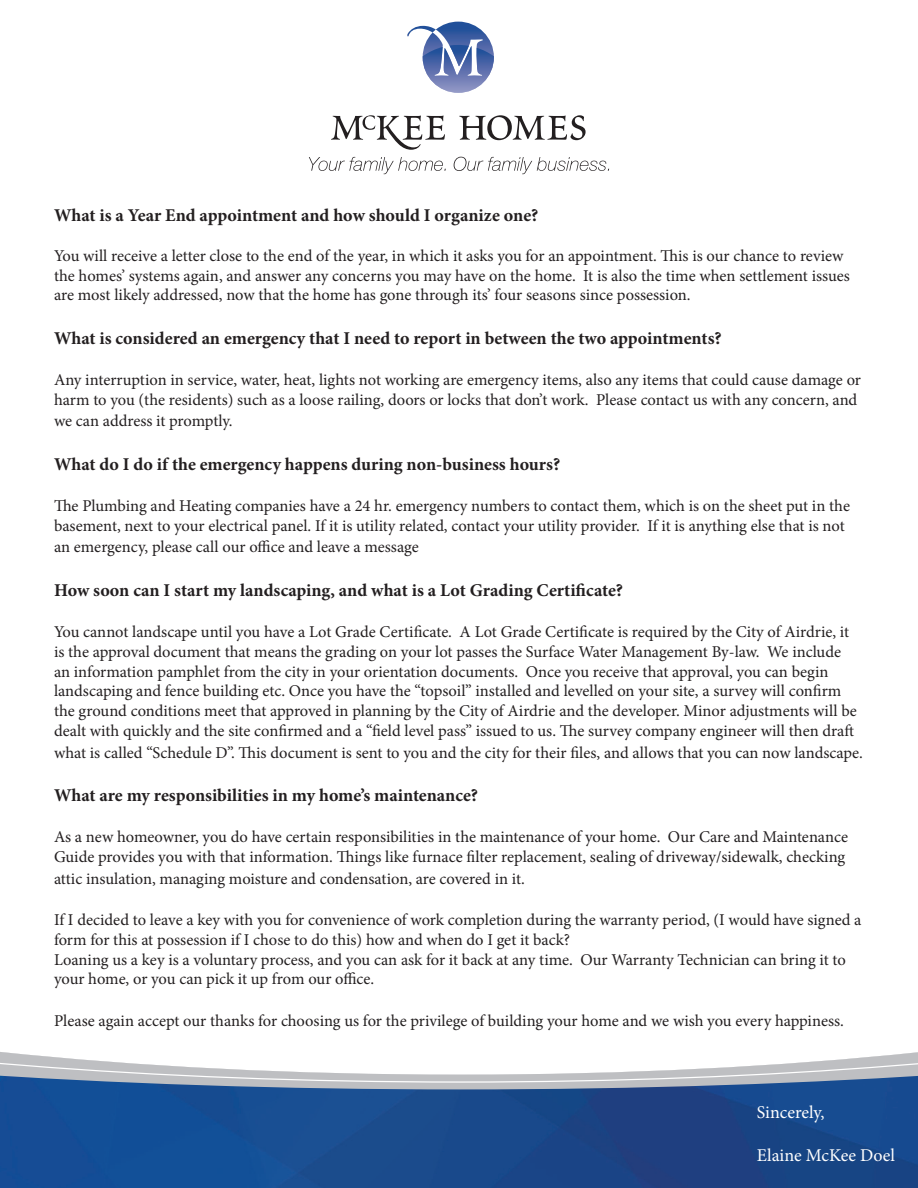
<style>
.page{position:relative;width:918px;height:1188px;background:#fff}
.page>*{position:absolute;margin:0;border:0;box-sizing:border-box;transform-origin:0 0}
.t1{font:700 18px "Minion Pro";color:#231f20}
.t2{font:18px "Minion Pro";color:#fff}
.t3{font:16.5px/19.8px "Minion Pro";letter-spacing:-.005em;color:#231f20}
</style>
<div class="page">
<img style="left:0;top:1089px;width:918px;height:99px">
<svg style="left:0;top:1052px;width:918px;height:37px"></svg>
<svg style="left:331px;top:115px;width:114px;height:35px"></svg>
<svg style="left:459px;top:115px;width:127px;height:25px"></svg>
<svg style="left:407px;top:22px;width:87px;height:71px"></svg>
<svg style="left:309px;top:157px;width:137px;height:17px"></svg>
<svg style="left:454px;top:157px;width:155px;height:17px"></svg>
<p class="t1" style="left:54px;top:203px;width:486px">What is a Year End appointment and how should I organize one?</p>
<p class="t3" style="left:54px;top:246px;width:797px">You will receive a letter close to the end of the year, in which it asks you for an appointment. This is our chance to review the homes’ systems again, and answer any concerns you may have on the home. It is also the time when settlement issues are most likely addressed, now that the home has gone through its’ four seasons since possession.</p>
<p class="t1" style="left:54px;top:325px;width:669px">What is considered an emergency that I need to report in between the two appointments?</p>
<p class="t3" style="left:54px;top:370px;width:809px">Any interruption in service, water, heat, lights not working are emergency items, also any items that could cause damage or harm to you (the residents) such as a loose railing, doors or locks that don’t work. Please contact us with any concern, and</p>
<p class="t3" style="left:54px;top:411px;width:180px">we can address it promptly.</p>
<p class="t1" style="left:54px;top:451px;width:508px">What do I do if the emergency happens during non-business hours?</p>
<p class="t3" style="left:54px;top:496px;width:798px">The Plumbing and Heating companies have a 24 hr. emergency numbers to contact them, which is on the sheet put in the basement, next to your electrical panel. If it is utility related, contact your utility provider. If it is anything else that is not</p>
<p class="t3" style="left:54px;top:537px;width:366px">an emergency, please call our office and leave a message</p>
<p class="t1" style="left:54px;top:577px;width:571px">How soon can I start my landscaping, and what is a Lot Grading Certificate?</p>
<p class="t3" style="left:54px;top:622px;width:804px">You cannot landscape until you have a Lot Grade Certificate. A Lot Grade Certificate is required by the City of Airdrie, it is the approval document that means the grading on your lot passes the Surface Water Management By-law. We include an information pamphlet from the city in your orientation documents. Once you receive that approval, you can begin landscaping and fence building etc. Once you have the “topsoil” installed and levelled on your site, a survey will confirm the ground conditions meet that approved in planning by the City of Airdrie and the developer. Minor adjustments will be dealt with quickly and the site confirmed and a “field level pass” issued to us. The survey company engineer will then draft</p>
<p class="t3" style="left:54px;top:743px;width:810px">what is called “Schedule D”. This document is sent to you and the city for their files, and allows that you can now landscape.</p>
<p class="t1" style="left:54px;top:782px;width:426px">What are my responsibilities in my home’s maintenance?</p>
<p class="t3" style="left:54px;top:827px;width:796px">As a new homeowner, you do have certain responsibilities in the maintenance of your home. Our Care and Maintenance<br>Guide provides you with that information. Things like furnace filter replacement, sealing of driveway/sidewalk, checking</p>
<p class="t3" style="left:54px;top:869px;width:472px">attic insulation, managing moisture and condensation, are covered in it.</p>
<p class="t3" style="left:54px;top:910px;width:809px">If I decided to leave a key with you for convenience of work completion during the warranty period, (I would have signed a form for this at possession if I chose to do this) how and when do I get it back?</p>
<p class="t3" style="left:54px;top:950px;width:794px">Loaning us a key is a voluntary process, and you can ask for it back at any time. Our Warranty Technician can bring it to your home, or you can pick it up from our office.</p>
<p class="t3" style="left:54px;top:1011px;width:791px">Please again accept our thanks for choosing us for the privilege of building your home and we wish you every happiness.</p>
<p class="t2" style="left:757px;top:1100px;width:69px">Sincerely,</p>
<p class="t2" style="left:757px;top:1143px;width:140px">Elaine McKee Doel</p>
</div>
